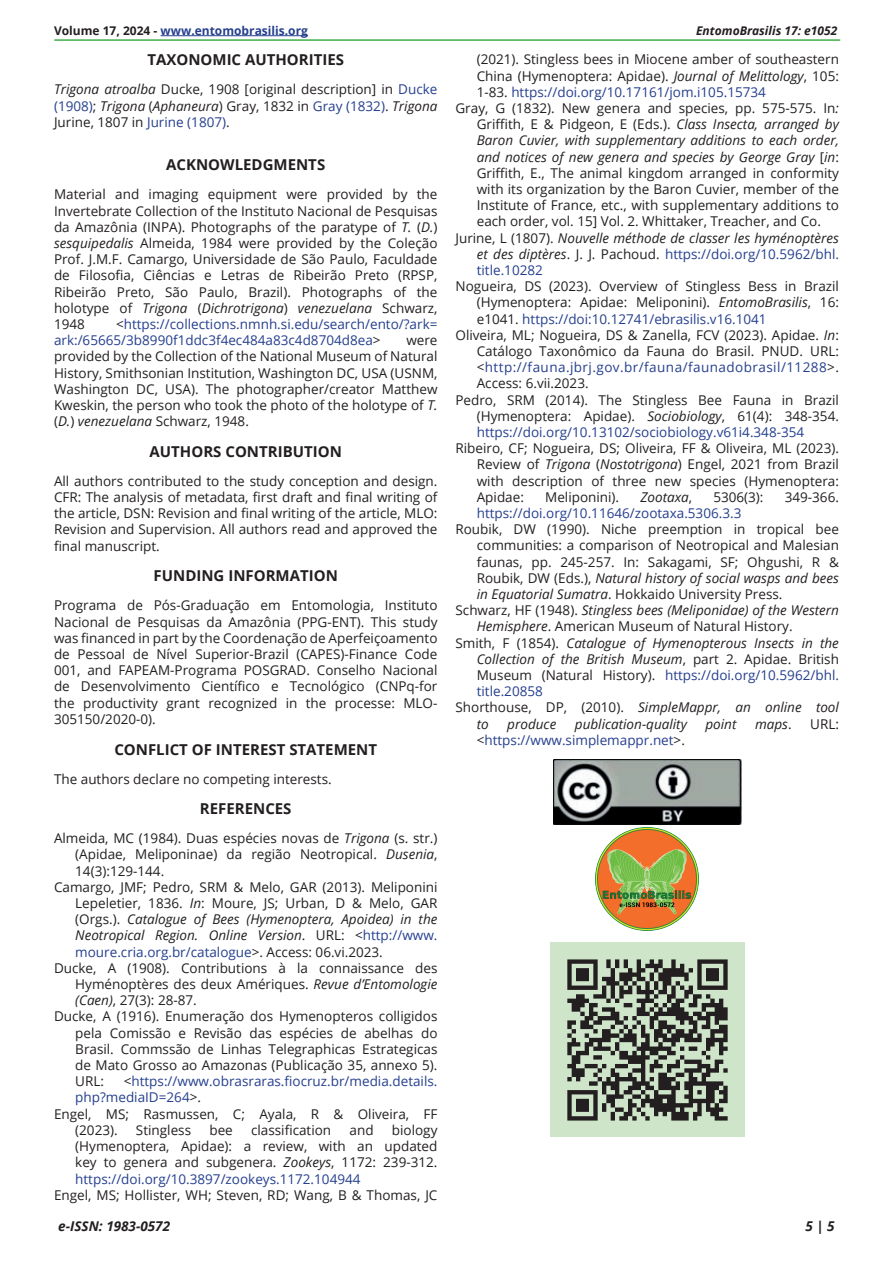
<style>
.page{position:relative;width:893px;height:1263px;background:#fff}
.page>*{position:absolute;margin:0;border:0;box-sizing:border-box;transform-origin:0 0}
.Title_1{font:700 15px "Open Sans";color:#231f20}
.References{font:13.5px/16.2px "Open Sans";color:#231f20;text-align:justify}
.References-2{font:italic 13.5px/16.2px "Open Sans";color:#231f20;text-align:justify}
.References-3{font:13.5px/16.2px "Open Sans";color:#253f8e}
.t1{font:italic 700 13.5px "Open Sans";color:#231f20}
.t2{font:700 12px "Open Sans";color:#253f8e}
.t3{font:italic 700 12px "Open Sans";color:#231f20}
.s1{color:#231f20}
.s2{font-style:italic}
.s3{color:#253f8e}
.s4{font-style:normal}
.s5{font-style:normal;color:#253f8e}
</style>
<div class="page">
<hr style="left:161px;top:35px;width:147px;height:1px;background:#253f8e">
<hr style="left:55px;top:39px;width:785px;height:2px;background:#40ae49">
<img style="left:553px;top:759px;width:188px;height:66px">
<img style="left:596px;top:828px;width:102px;height:102px">
<img style="left:550px;top:943px;width:194px;height:194px">
<p class="t2" style="left:54px;top:22px;width:255px"><span class="s1">Volume 17, 2024 -</span> www.entomobrasilis.org</p>
<p class="t3" style="left:696px;top:22px;width:143px">EntomoBrasilis 17: e1052</p>
<p class="Title_1" style="left:147px;top:49px;width:198px">TAXONOMIC AUTHORITIES</p>
<p class="References" style="left:54px;top:81px;width:385px"><span class="s2">Trigona atroalba</span> Ducke, 1908 [original description] in <span class="s3">Ducke (1908)</span>; <span class="s2">Trigona</span> (<span class="s2">Aphaneura</span>) Gray, 1832 in <span class="s3">Gray (1832)</span>. <span class="s2">Trigona </span>Jurine, 1807 in <span class="s3">Jurine (1807)</span>.</p>
<p class="Title_1" style="left:166px;top:154px;width:161px">ACKNOWLEDGMENTS</p>
<p class="References" style="left:54px;top:186px;width:385px">Material and imaging equipment were provided by the Invertebrate Collection of the Instituto Nacional de Pesquisas da Amazônia (INPA). Photographs of the paratype of <span class="s2">T.</span> (<span class="s2">D.</span>) <span class="s2">sesquipedalis</span> Almeida, 1984 were provided by the Coleção Prof. J.M.F. Camargo, Universidade de São Paulo, Faculdade de Filosofia, Ciências e Letras de Ribeirão Preto (RPSP, Ribeirão Preto, São Paulo, Brazil). Photographs of the holotype of <span class="s2">Trigona</span> (<span class="s2">Dichrotrigona</span>) <span class="s2">venezuelana</span> Schwarz, 1948</p>
<p class="References" style="left:477px;top:51px;width:364px">(2021). Stingless bees in Miocene amber of southeastern China (Hymenoptera: Apidae). <span class="s2">Journal of Melittology</span>, 105:<br>1-83. <span class="s3">https://doi.org/10.17161/jom.i105.15734</span></p>
<p class="References" style="left:477px;top:100px;width:364px;text-indent:-21px">Gray, G (1832). New genera and species, pp. 575-575. In<span class="s2">:<br></span>Griffith, E &amp; Pidgeon, E (Eds.). <span class="s2">Class Insecta, arranged by Baron Cuvier, with supplementary additions to each order, and notices of new genera and species by George Gray</span> [<span class="s2">in</span>:<br>Griffith, E., The animal kingdom arranged in conformity with its organization by the Baron Cuvier, member of the Institute of France, etc., with supplementary additions to each order, vol. 15] Vol. 2. Whittaker, Treacher, and Co.</p>
<p class="References-2" style="left:477px;top:229px;width:364px;text-indent:-21px"><span class="s4">Jurine, L (1807).</span> Nouvelle méthode de classer les hyménoptères et des diptères<span class="s4">. J. J. Pachoud.</span> <span class="s5">https://doi.org/10.5962/bhl. title.10282</span></p>
<p class="References" style="left:477px;top:278px;width:364px;text-indent:-21px">Nogueira, DS (2023). Overview of Stingless Bess in Brazil (Hymenoptera: Apidae: Meliponini). <span class="s2">EntomoBrasilis</span>, 16: e1041. <span class="s3">https://doi:10.12741/ebrasilis.v16.1041</span></p>
<p class="References" style="left:477px;top:326px;width:364px;text-indent:-21px">Oliveira, ML; Nogueira, DS &amp; Zanella, FCV (2023). Apidae. <span class="s2">In</span>:<br>Catálogo Taxonômico da Fauna do Brasil. PNUD. URL: &lt;<span class="s3">http://fauna.jbrj.gov.br/fauna/faunadobrasil/11288</span>&gt;.<br>Access: 6.vii.2023.</p>
<p class="References" style="left:477px;top:391px;width:364px;text-indent:-21px">Pedro, SRM (2014). The Stingless Bee Fauna in Brazil (Hymenoptera: Apidae). <span class="s2">Sociobiology</span>, 61(4): 348-354. <span class="s3">https://doi.org/10.13102/sociobiology.v61i4.348-354</span></p>
<p class="References" style="left:477px;top:440px;width:364px;text-indent:-21px">Ribeiro, CF; Nogueira, DS; Oliveira, FF &amp; Oliveira, ML (2023).<br>Review of <span class="s2">Trigona</span> (<span class="s2">Nostotrigona</span>) Engel, 2021 from Brazil with description of three new species (Hymenoptera:<br>Apidae:</p>
<p class="References-3" style="left:54px;top:316px;width:385px;text-indent:62px"><span class="s1">&lt;</span>https://collections.nmnh.si.edu/search/ento/?ark= ark:/65665/3b8990f1ddc3f4ec484a83c4d8704d8ea<span class="s1">&gt;</span></p>
<p class="References" style="left:54px;top:332px;width:385px;text-indent:352px">were provided by the Collection of the National Museum of Natural History, Smithsonian Institution, Washington DC, USA (USNM, Washington DC, USA). The photographer/creator Matthew Kweskin, the person who took the photo of the holotype of <span class="s2">T. </span>(<span class="s2">D.</span>) <span class="s2">venezuelana</span> Schwarz, 1948.</p>
<p class="Title_1" style="left:150px;top:441px;width:194px">AUTHORS CONTRIBUTION</p>
<p class="References" style="left:54px;top:472px;width:385px">All authors contributed to the study conception and design.<br>CFR: The analysis of metadata, first draft and final writing of the article, DSN: Revision and final writing of the article, MLO:<br>Revision and Supervision. All authors read and approved the final manuscript.</p>
<p class="Title_1" style="left:154px;top:565px;width:186px">FUNDING INFORMATION</p>
<p class="References" style="left:54px;top:597px;width:385px">Programa de Pós-Graduação em Entomologia, Instituto Nacional de Pesquisas da Amazônia (PPG-ENT). This study was financed in part by the Coordenação de Aperfeiçoamento de Pessoal de Nível Superior-Brazil (CAPES)-Finance Code 001, and FAPEAM-Programa POSGRAD. Conselho Nacional de Desenvolvimento Científico e Tecnológico (CNPq-for the productivity grant recognized in the processe: MLO-305150/2020-0).</p>
<p class="Title_1" style="left:114px;top:738px;width:264px">CONFLICT OF INTEREST STATEMENT</p>
<p class="References" style="left:54px;top:770px;width:279px">The authors declare no competing interests.</p>
<p class="Title_1" style="left:200px;top:798px;width:93px">REFERENCES</p>
<p class="References" style="left:75px;top:830px;width:364px;text-indent:-21px">Almeida, MC (1984). Duas espécies novas de <span class="s2">Trigona</span> (s. str.) (Apidae, Meliponinae) da região Neotropical. <span class="s2">Dusenia</span>, 14(3):129-144.</p>
<p class="References" style="left:75px;top:878px;width:364px;text-indent:-21px">Camargo, JMF; Pedro, SRM &amp; Melo, GAR (2013). Meliponini Lepeletier, 1836. <span class="s2">In</span>: Moure, JS; Urban, D &amp; Melo, GAR (Orgs.). <span class="s2">Catalogue of Bees (Hymenoptera, Apoidea) in the Neotropical Region. Online Version</span>. URL: &lt;<span class="s3">http://www. moure.cria.org.br/catalogue</span>&gt;. Access: 06.vi.2023.</p>
<p class="References" style="left:75px;top:959px;width:364px;text-indent:-21px">Ducke, A (1908). Contributions à la connaissance des Hyménoptères des deux Amériques. <span class="s2">Revue d’Entomologie (Caen)</span>, 27(3): 28-87.</p>
<p class="References" style="left:75px;top:1008px;width:364px;text-indent:-21px">Ducke, A (1916). Enumeração dos Hymenopteros colligidos pela Comissão e Revisão das espécies de abelhas do Brasil. Commssão de Linhas Telegraphicas Estrategicas de Mato Grosso ao Amazonas (Publicação 35, annexo 5).<br>URL:</p>
<p class="References" style="left:545px;top:488px;width:76px">Meliponini).</p>
<p class="References-2" style="left:640px;top:488px;width:53px">Zootaxa<span class="s4">,</span></p>
<p class="References" style="left:713px;top:488px;width:52px">5306(3):</p>
<p class="References" style="left:785px;top:488px;width:56px">349-366.</p>
<p class="References-3" style="left:477px;top:505px;width:266px">https://doi.org/10.11646/zootaxa.5306.3.3</p>
<p class="References" style="left:477px;top:521px;width:364px;text-indent:-21px">Roubik, DW (1990). Niche preemption in tropical bee communities: a comparison of Neotropical and Malesian faunas, pp. 245-257. In: Sakagami, SF; Ohgushi, R &amp; Roubik, DW (Eds.), <span class="s2">Natural history of social wasps and bees in Equatorial Sumatra</span>. Hokkaido University Press.</p>
<p class="References" style="left:477px;top:602px;width:364px;text-indent:-21px">Schwarz, HF (1948). <span class="s2">Stingless bees (Meliponidae) of the Western<br>Hemisphere</span>. American Museum of Natural History.</p>
<p class="References-2" style="left:477px;top:634px;width:364px;text-indent:-21px"><span class="s4">Smith, F (1854).</span> Catalogue of Hymenopterous Insects in the Collection of the British Museum<span class="s4">, part 2. Apidae. British Museum (Natural History).</span> <span class="s5">https://doi.org/10.5962/bhl. title.20858</span></p>
<p class="References-2" style="left:477px;top:699px;width:364px;text-indent:-21px"><span class="s4">Shorthouse, DP, (2010).</span> SimpleMappr, an online tool to</p>
<p class="References-2" style="left:507px;top:715px;width:51px">produce</p>
<p class="References-2" style="left:575px;top:715px;width:113px">publication-quality</p>
<p class="References-2" style="left:705px;top:715px;width:32px">point</p>
<p class="References-2" style="left:755px;top:715px;width:38px">maps<span class="s4">.</span></p>
<p class="References" style="left:810px;top:715px;width:30px">URL:</p>
<p class="References-3" style="left:477px;top:731px;width:210px"><span class="s1">&lt;</span>https://www.simplemappr.net<span class="s1">&gt;.</span></p>
<p class="References-3" style="left:75px;top:1073px;width:364px;text-indent:48px"><span class="s1">&lt;</span>https://www.obrasraras.fiocruz.br/media.details. php?mediaID=264<span class="s1">&gt;.</span></p>
<p class="References" style="left:75px;top:1105px;width:364px;text-indent:-21px">Engel, MS; Rasmussen, C; Ayala, R &amp; Oliveira, FF (2023).</p>
<p class="References" style="left:136px;top:1121px;width:57px">Stingless</p>
<p class="References" style="left:209px;top:1121px;width:25px">bee</p>
<p class="References" style="left:251px;top:1121px;width:82px">classification</p>
<p class="References" style="left:350px;top:1121px;width:26px">and</p>
<p class="References" style="left:75px;top:1121px;width:364px;text-indent:317px">biology (Hymenoptera, Apidae): a review, with an updated key to genera and subgenera. <span class="s2">Zookeys</span>, 1172: 239-312. <span class="s3">https://doi.org/10.3897/zookeys.1172.104944</span></p>
<p class="References" style="left:54px;top:1186px;width:385px">Engel, MS; Hollister, WH; Steven, RD; Wang, B &amp; Thomas, JC</p>
<p class="t1" style="left:58px;top:1216px;width:113px">e-ISSN: 1983-0572</p>
<p class="t1" style="left:805px;top:1216px;width:31px">5 | 5</p>
</div>
